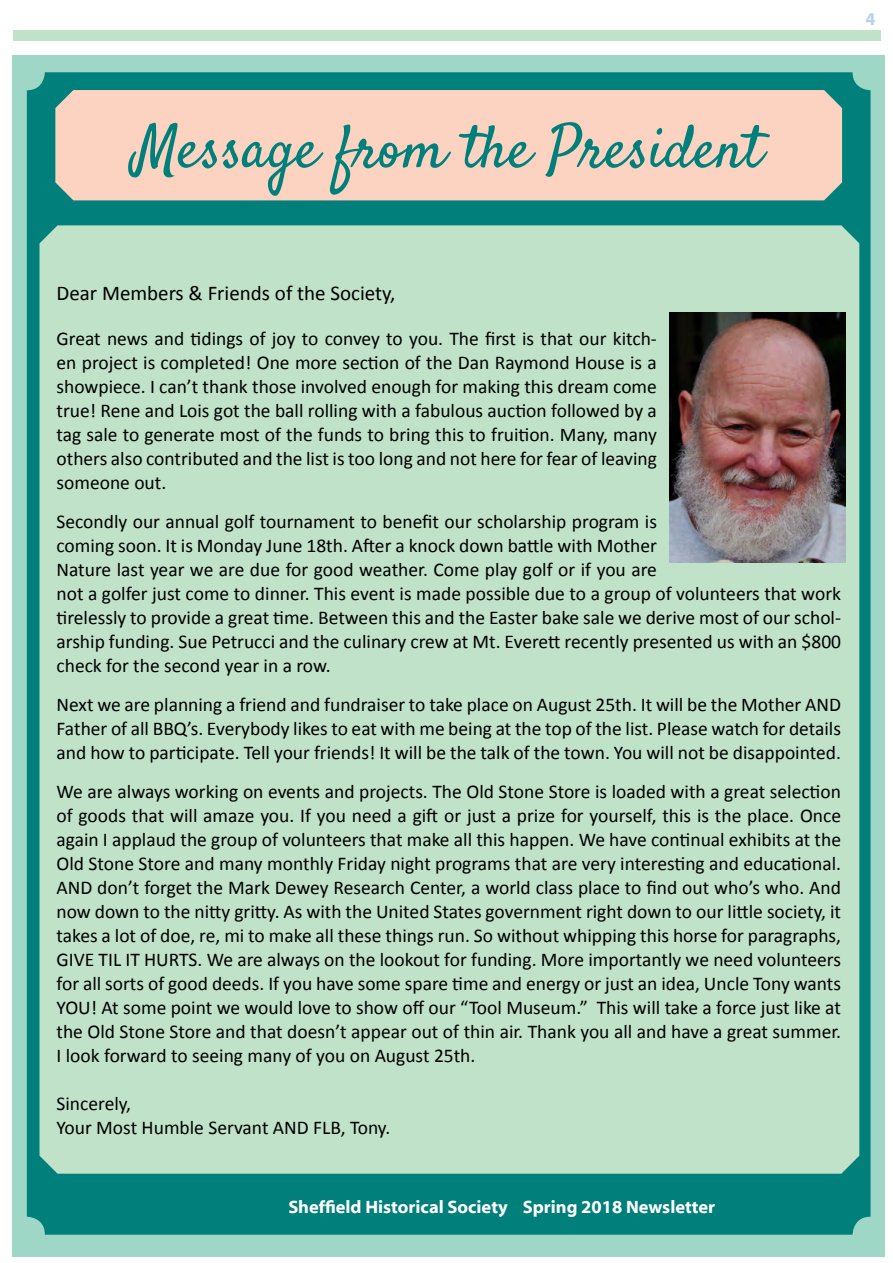
<style>
.page{position:relative;width:893px;height:1263px;background:#fff}
.page>*{position:absolute;margin:0;border:0;box-sizing:border-box;transform-origin:0 0}
.t1{font:60px "Satisfy";color:#007f7b}
.t2{font:21px "Calibri";color:#000}
.t3{font:19.5px/24px "Calibri";color:#000;text-align:justify}
.t4{font:700 18px "Myriad Web Pro";color:#fff}
.t5{font:700 18px "Myriad Pro";color:#b7d1ed}
</style>
<div class="page">
<div style="left:13px;top:31px;width:867px;height:10px;background:#c0e2c8"></div>
<div style="left:12px;top:55px;width:873px;height:1201px;background:#9ed7c5"></div>
<div style="left:27px;top:72px;width:843px;height:1163px;background:#007f7b;border-radius:18px"></div>
<div style="left:40px;top:225px;width:819px;height:949px;background:#c0e2c8"></div>
<div style="left:55px;top:90px;width:787px;height:110px;background:#fcd3c1"></div>
<img style="left:670px;top:313px;width:176px;height:250px">
<p class="t5" style="left:865px;top:7px;width:11px">4</p>
<h1 class="t1" style="left:134px;top:110px;width:630px">Message from the President</h1>
<p class="t2" style="left:57px;top:279px;width:340px">Dear Members &amp; Friends of the Society,</p>
<p class="t3" style="left:57px;top:326px;width:602px">Great news and tidings of joy to convey to you. The first is that our kitch&shy;en project is completed! One more section of the Dan Raymond House is a showpiece. I can’t thank those involved enough for making this dream come true! Rene and Lois got the ball rolling with a fabulous auction followed by a tag sale to generate most of the funds to bring this to fruition. Many, many others also contributed and the list is too long and not here for fear of leaving someone out.</p>
<p class="t3" style="left:57px;top:509px;width:786px;text-align:left">Secondly our annual golf tournament to benefit our scholarship program is<br>coming soon. It is Monday June 18th. After a knock down battle with Mother<br>Nature last year we are due for good weather. Come play golf or if you are<br>not a golfer just come to dinner. This event is made possible due to a group of volunteers that work tirelessly to provide a great time. Between this and the Easter bake sale we derive most of our schol&shy;arship funding. Sue Petrucci and the culinary crew at Mt. Everett recently presented us with an $800 check for the second year in a row.</p>
<p class="t3" style="left:57px;top:692px;width:786px">Next we are planning a friend and fundraiser to take place on August 25th. It will be the Mother AND Father of all BBQ’s. Everybody likes to eat with me being at the top of the list. Please watch for details and how to participate. Tell your friends! It will be the talk of the town. You will not be disappointed.</p>
<p class="t3" style="left:57px;top:779px;width:786px">We are always working on events and projects. The Old Stone Store is loaded with a great selection of goods that will amaze you. If you need a gift or just a prize for yourself, this is the place. Once again I applaud the group of volunteers that make all this happen. We have continual exhibits at the Old Stone Store and many monthly Friday night programs that are very interesting and educational.<br>AND don’t forget the Mark Dewey Research Center, a world class place to find out who’s who. And now down to the nitty gritty. As with the United States government right down to our little society, it takes a lot of doe, re, mi to make all these things run. So without whipping this horse for paragraphs, GIVE TIL IT HURTS. We are always on the lookout for funding. More importantly we need volunteers for all sorts of good deeds. If you have some spare time and energy or just an idea, Uncle Tony wants YOU! At some point we would love to show off our “Tool Museum.” This will take a force just like at the Old Stone Store and that doesn’t appear out of thin air. Thank you all and have a great summer.<br>I look forward to seeing many of you on August 25th.</p>
<p class="t3" style="left:57px;top:1091px;width:335px">Sincerely,<br>Your Most Humble Servant AND FLB, Tony.</p>
<p class="t4" style="left:288px;top:1197px;width:428px">Sheffield Historical Society Spring 2018 Newsletter</p>
</div>
